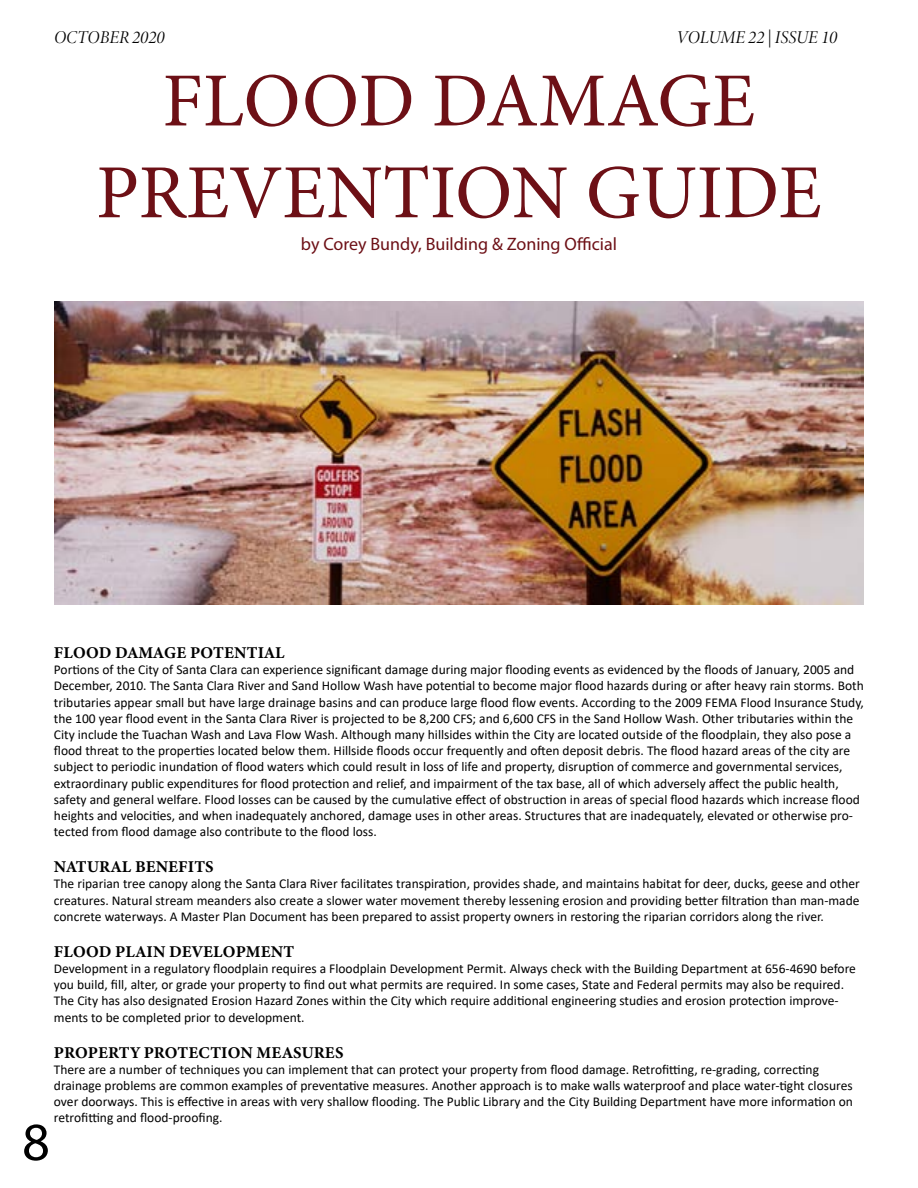
<style>
.page{position:relative;width:918px;height:1188px;background:#fff}
.page>*{position:absolute;margin:0;border:0;box-sizing:border-box;transform-origin:0 0}
.t1{font:76.5px/91.8px "Minion Pro";color:#6d1016;text-align:center}
.t2{font:54px "Myriad Pro";color:#000}
.t3{font:18px "Myriad Pro";color:#6d1016}
.t4{font:italic 18px "Minion Variable Concept";letter-spacing:-.025em;color:#000}
.t5{font:16.5px "Minion Variable Concept";letter-spacing:.025em;color:#000}
.t6{font:13.5px/16.2px "Calibri";color:#000}
</style>
<div class="page">
<img style="left:54px;top:302px;width:810px;height:302px">
<h3 class="t4" style="left:54px;top:25px;width:113px">OCTOBER 2020</h3>
<h3 class="t4" style="left:677px;top:25px;width:162px">VOLUME 22 | ISSUE 10</h3>
<h1 class="t1" style="left:96px;top:55px;width:727px">FLOOD DAMAGE<br>PREVENTION GUIDE</h1>
<h3 class="t3" style="left:301px;top:233px;width:318px">by Corey Bundy, Building &amp; Zoning Official</h3>
<p class="t5" style="left:54px;top:641px;width:232px">FLOOD DAMAGE POTENTIAL</p>
<p class="t6" style="left:54px;top:661px;width:812px">Portions of the City of Santa Clara can experience significant damage during major flooding events as evidenced by the floods of January, 2005 and December, 2010. The Santa Clara River and Sand Hollow Wash have potential to become major flood hazards during or after heavy rain storms. Both tributaries appear small but have large drainage basins and can produce large flood flow events. According to the 2009 FEMA Flood Insurance Study, the 100 year flood event in the Santa Clara River is projected to be 8,200 CFS; and 6,600 CFS in the Sand Hollow Wash. Other tributaries within the City include the Tuachan Wash and Lava Flow Wash. Although many hillsides within the City are located outside of the floodplain, they also pose a flood threat to the properties located below them. Hillside floods occur frequently and often deposit debris. The flood hazard areas of the city are subject to periodic inundation of flood waters which could result in loss of life and property, disruption of commerce and governmental services, extraordinary public expenditures for flood protection and relief, and impairment of the tax base, all of which adversely affect the public health, safety and general welfare. Flood losses can be caused by the cumulative effect of obstruction in areas of special flood hazards which increase flood heights and velocities, and when inadequately anchored, damage uses in other areas. Structures that are inadequately, elevated or otherwise pro&shy;tected from flood damage also contribute to the flood loss.</p>
<p class="t5" style="left:54px;top:855px;width:161px">NATURAL BENEFITS</p>
<p class="t6" style="left:54px;top:875px;width:808px;text-align:justify">The riparian tree canopy along the Santa Clara River facilitates transpiration, provides shade, and maintains habitat for deer, ducks, geese and other creatures. Natural stream meanders also create a slower water movement thereby lessening erosion and providing better filtration than man-made concrete waterways. A Master Plan Document has been prepared to assist property owners in restoring the riparian corridors along the river.</p>
<p class="t5" style="left:54px;top:940px;width:242px">FLOOD PLAIN DEVELOPMENT</p>
<p class="t6" style="left:54px;top:960px;width:804px">Development in a regulatory floodplain requires a Floodplain Development Permit. Always check with the Building Department at 656-4690 before you build, fill, alter, or grade your property to find out what permits are required. In some cases, State and Federal permits may also be required.<br>The City has also designated Erosion Hazard Zones within the City which require additional engineering studies and erosion protection improve&shy;ments to be completed prior to development.</p>
<p class="t5" style="left:54px;top:1041px;width:291px">PROPERTY PROTECTION MEASURES</p>
<p class="t6" style="left:54px;top:1061px;width:801px">There are a number of techniques you can implement that can protect your property from flood damage. Retrofitting, re-grading, correcting drainage problems are common examples of preventative measures. Another approach is to make walls waterproof and place water-tight closures over doorways. This is effective in areas with very shallow flooding. The Public Library and the City Building Department have more information on retrofitting and flood-proofing.</p>
<h2 class="t2" style="left:22px;top:1109px;width:29px">8</h2>
</div>
